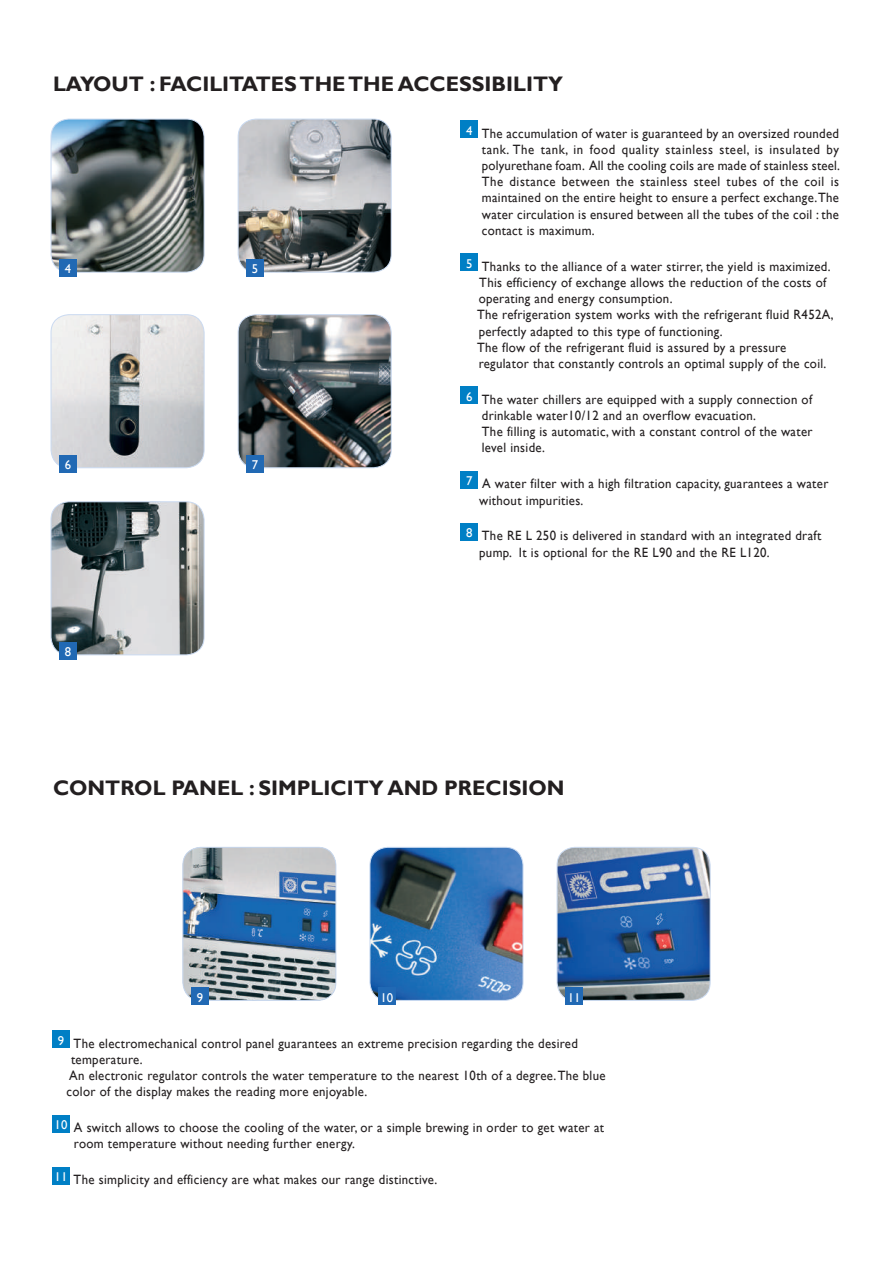
<style>
.page{position:relative;width:893px;height:1263px;background:#fff}
.page>*{position:absolute;margin:0;border:0;box-sizing:border-box;transform-origin:0 0}
.t1{font:700 21px "Gill Sans";color:#231f20}
.t2{font:13.5px/16.2px "Gill Sans";letter-spacing:.025em;color:#231f20;scale:.95 1}
.t3{font:12.75px "Gill Sans";color:#fff}
</style>
<div class="page">
<img style="left:238px;top:119px;width:152px;height:153px">
<div style="left:238px;top:119px;width:154px;height:154px;border:1px solid #cadaf1;border-radius:18px"></div>
<div style="left:247px;top:259px;width:17px;height:17px;background:#2169b4"></div>
<img style="left:238px;top:315px;width:153px;height:153px">
<div style="left:238px;top:314px;width:154px;height:154px;border:1px solid #cadaf1;border-radius:18px"></div>
<div style="left:247px;top:455px;width:17px;height:17px;background:#2169b4"></div>
<img style="left:51px;top:119px;width:153px;height:153px">
<div style="left:51px;top:119px;width:153px;height:154px;border:1px solid #cadaf1;border-radius:18px"></div>
<div style="left:60px;top:259px;width:17px;height:17px;background:#2169b4"></div>
<img style="left:51px;top:315px;width:153px;height:153px">
<div style="left:51px;top:314px;width:153px;height:154px;border:1px solid #cadaf1;border-radius:18px"></div>
<div style="left:60px;top:455px;width:17px;height:17px;background:#2169b4"></div>
<img style="left:51px;top:502px;width:153px;height:153px">
<div style="left:51px;top:501px;width:153px;height:154px;border:1px solid #cadaf1;border-radius:18px"></div>
<div style="left:60px;top:642px;width:17px;height:17px;background:#2169b4"></div>
<img style="left:183px;top:847px;width:153px;height:153px">
<div style="left:182px;top:847px;width:154px;height:154px;border:1px solid #cadaf1;border-radius:18px"></div>
<div style="left:191px;top:988px;width:17px;height:17px;background:#2169b4"></div>
<img style="left:370px;top:847px;width:153px;height:153px">
<div style="left:370px;top:847px;width:153px;height:154px;border:1px solid #cadaf1;border-radius:18px"></div>
<div style="left:378px;top:988px;width:17px;height:17px;background:#2169b4"></div>
<img style="left:557px;top:847px;width:153px;height:153px">
<div style="left:557px;top:847px;width:153px;height:154px;border:1px solid #cadaf1;border-radius:18px"></div>
<div style="left:566px;top:988px;width:17px;height:17px;background:#2169b4"></div>
<div style="left:461px;top:121px;width:17px;height:17px;background:#007fc5"></div>
<div style="left:461px;top:254px;width:17px;height:17px;background:#007fc5"></div>
<div style="left:461px;top:387px;width:17px;height:17px;background:#007fc5"></div>
<div style="left:461px;top:471px;width:17px;height:17px;background:#007fc5"></div>
<div style="left:461px;top:523px;width:17px;height:17px;background:#007fc5"></div>
<div style="left:53px;top:1030px;width:17px;height:17px;background:#007fc5"></div>
<div style="left:53px;top:1115px;width:17px;height:17px;background:#007fc5"></div>
<div style="left:53px;top:1167px;width:17px;height:17px;background:#007fc5"></div>
<h1 class="t1" style="left:53px;top:71px;width:511px">LAYOUT : FACILITATES THE THE ACCESSIBILITY</h1>
<p class="t3" style="left:65px;top:262px;width:8px">4</p>
<p class="t3" style="left:65px;top:457px;width:8px">6</p>
<p class="t3" style="left:65px;top:644px;width:8px">8</p>
<p class="t3" style="left:252px;top:262px;width:8px">5</p>
<p class="t3" style="left:252px;top:457px;width:8px">7</p>
<p class="t2" style="left:482px;top:125px;width:379px;text-align:justify;text-indent:-16px"><sup>4</sup> The accumulation of water is guaranteed by an oversized rounded tank. The tank, in food quality stainless steel, is insulated by polyurethane foam. All the cooling coils are made of stainless steel.<br>The distance between the stainless steel tubes of the coil is maintained on the entire height to ensure a perfect exchange. The water circulation is ensured between all the tubes of the coil : the contact is maximum.</p>
<p class="t2" style="left:477px;top:258px;width:377px;text-indent:-11px"><sup>5</sup> Thanks to the alliance of a water stirrer, the yield is maximized.<br>This efficiency of exchange allows the reduction of the costs of operating and energy consumption.<br>The refrigeration system works with the refrigerant fluid R452A, perfectly adapted to this type of functioning.<br>The flow of the refrigerant fluid is assured by a pressure regulator that constantly controls an optimal supply of the coil.</p>
<p class="t2" style="left:482px;top:391px;width:350px;text-indent:-16px"><sup>6</sup> The water chillers are equipped with a supply connection of drinkable water10/12 and an overflow evacuation.<br>The filling is automatic, with a constant control of the water level inside.</p>
<p class="t2" style="left:479px;top:476px;width:369px;text-indent:-13px"><sup>7</sup> A water filter with a high filtration capacity, guarantees a water without impurities.</p>
<p class="t2" style="left:479px;top:528px;width:361px;text-indent:-13px"><sup>8</sup> The RE L 250 is delivered in standard with an integrated draft pump. It is optional for the RE L90 and the RE L120.</p>
<h1 class="t1" style="left:53px;top:775px;width:513px">CONTROL PANEL : SIMPLICITY AND PRECISION</h1>
<p class="t3" style="left:197px;top:990px;width:8px">9</p>
<p class="t3" style="left:381px;top:990px;width:14px">10</p>
<p class="t3" style="left:568px;top:990px;width:14px">11</p>
<p class="t2" style="left:58px;top:1035px;width:549px"><sup>9</sup> The electromechanical control panel guarantees an extreme precision regarding the desired</p>
<p class="t2" style="left:71px;top:1051px;width:77px">temperature.</p>
<p class="t2" style="left:69px;top:1067px;width:566px">An electronic regulator controls the water temperature to the nearest 10th of a degree. The blue</p>
<p class="t2" style="left:67px;top:1084px;width:318px">color of the display makes the reading more enjoyable.</p>
<p class="t2" style="left:74px;top:1120px;width:560px;text-indent:-19px"><sup>10</sup> A switch allows to choose the cooling of the water, or a simple brewing in order to get water at room temperature without needing further energy.</p>
<p class="t2" style="left:55px;top:1172px;width:404px"><sup>11</sup> The simplicity and efficiency are what makes our range distinctive.</p>
</div>
